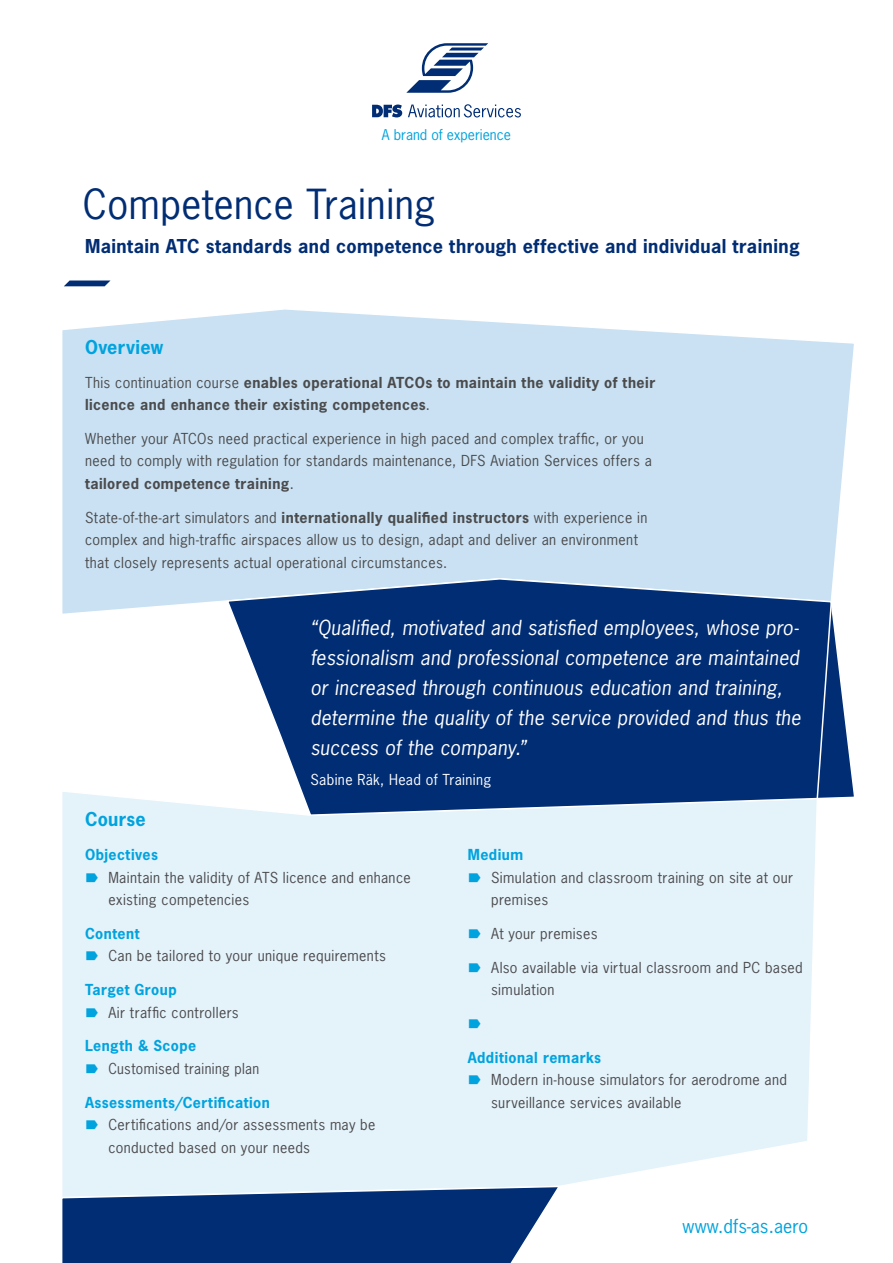
<style>
.page{position:relative;width:893px;height:1263px;background:#fff}
.page>*{position:absolute;margin:0;border:0;box-sizing:border-box;transform-origin:0 0}
.Dokument_Headline_Du{font:39px "News Gothic Std";letter-spacing:.01em;color:#002d74}
.Zitat_Text_13pt{font:italic 19.5px/30px "News Gothic Std";letter-spacing:.015em;color:#fff}
.Dokument_Subheadline{font:700 18px "News Gothic Std";letter-spacing:.025em;color:#002d74}
.t1{font:18px "News Gothic Std";letter-spacing:.005em;color:#00a3de}
.Text_Headline_Hellbl{font:700 18px "News Gothic Std";letter-spacing:.015em;color:#00a3de}
.Text_9_5pt_85__Schwa{font:14.25px/22.5px "News Gothic Std";letter-spacing:.03em;color:#4b4b4d}
.Text_9_5pt_85__Schwa-2{font:700 14.25px/22.5px "News Gothic Std";letter-spacing:.03em;color:#4b4b4d}
.Text_Zwischen-Headli{font:700 14.25px "News Gothic Std";letter-spacing:.03em;color:#00a3de}
.Zitat_Name_9_5pt{font:14.25px "News Gothic Std";letter-spacing:.03em;color:#fff}
.t2{font:13.95px "News Gothic Std";color:#00a3de}
.s1{font-weight:400}
.s2{font-weight:700}
</style>
<div class="page">
<div style="left:62px;top:792px;width:754px;height:393px;background:#e4f2fa"></div>
<svg style="left:62px;top:309px;width:792px;height:305px;background:#cde3f3"></svg>
<svg style="left:225px;top:577px;width:629px;height:240px;background:#2b528d"></svg>
<svg style="left:62px;top:1185px;width:499px;height:78px;background:#244c88"></svg>
<svg style="left:816px;top:600px;width:17px;height:200px;background:#1c4483"></svg>
<svg style="left:406px;top:43px;width:82px;height:50px"></svg>
<svg style="left:372px;top:105px;width:30px;height:12px"></svg>
<svg style="left:408px;top:104px;width:113px;height:13px"></svg>
<svg style="left:64px;top:280px;width:47px;height:6px"></svg>
<svg style="left:86px;top:873px;width:12px;height:9px"></svg>
<svg style="left:86px;top:952px;width:12px;height:9px"></svg>
<svg style="left:86px;top:1008px;width:12px;height:9px"></svg>
<svg style="left:86px;top:1064px;width:12px;height:9px"></svg>
<svg style="left:86px;top:1120px;width:12px;height:9px"></svg>
<svg style="left:469px;top:873px;width:11px;height:9px"></svg>
<svg style="left:469px;top:929px;width:11px;height:9px"></svg>
<svg style="left:469px;top:963px;width:11px;height:9px"></svg>
<svg style="left:469px;top:1019px;width:11px;height:9px"></svg>
<svg style="left:469px;top:1075px;width:11px;height:9px"></svg>
<p class="t2" style="left:382px;top:126px;width:131px">A brand of experience</p>
<p class="Dokument_Headline_Du" style="left:83px;top:179px;width:354px">Competence Training</p>
<p class="Dokument_Subheadline" style="left:85px;top:234px;width:716px">Maintain ATC standards and competence through effective and individual training</p>
<p class="Text_Headline_Hellbl" style="left:85px;top:335px;width:80px">Overview</p>
<p class="Text_9_5pt_85__Schwa-2" style="left:85px;top:371px;width:572px"><span class="s1">This continuation course</span> enables operational ATCOs to maintain the validity of their licence and enhance their existing competences<span class="s1">.</span></p>
<p class="Text_9_5pt_85__Schwa" style="left:85px;top:427px;width:568px">Whether your ATCOs need practical experience in high paced and complex traffic, or you need to comply with regulation for standards maintenance, DFS Aviation Services offers a <span class="s2">tailored competence training</span>.</p>
<p class="Text_9_5pt_85__Schwa" style="left:85px;top:506px;width:564px">State-of-the-art simulators and <span class="s2">internationally qualified instructors</span> with experience in complex and high-traffic airspaces allow us to design, adapt and deliver an environment that closely represents actual operational circumstances.</p>
<p class="Zitat_Text_13pt" style="left:310px;top:613px;width:492px">“Qualified, motivated and satisfied employees, whose pro&shy;fessionalism and professional competence are maintained or increased through continuous education and training, determine the quality of the service provided and thus the success of the company.”</p>
<p class="Zitat_Name_9_5pt" style="left:310px;top:771px;width:182px">Sabine Räk, Head of Training</p>
<p class="Text_Headline_Hellbl" style="left:85px;top:808px;width:62px">Course</p>
<p class="Text_Zwischen-Headli" style="left:85px;top:845px;width:74px">Objectives</p>
<p class="Text_9_5pt_85__Schwa" style="left:108px;top:866px;width:304px">Maintain the validity of ATS licence and enhance existing competencies</p>
<p class="Text_Zwischen-Headli" style="left:85px;top:924px;width:56px">Content</p>
<p class="Text_9_5pt_85__Schwa" style="left:108px;top:945px;width:279px">Can be tailored to your unique requirements</p>
<p class="Text_Zwischen-Headli" style="left:85px;top:980px;width:93px">Target Group</p>
<p class="Text_9_5pt_85__Schwa" style="left:108px;top:1001px;width:132px">Air traffic controllers</p>
<p class="Text_Zwischen-Headli" style="left:85px;top:1036px;width:113px">Length &amp; Scope</p>
<p class="Text_9_5pt_85__Schwa" style="left:108px;top:1057px;width:152px">Customised training plan</p>
<p class="Text_Zwischen-Headli" style="left:85px;top:1093px;width:186px">Assessments/Certification</p>
<p class="Text_9_5pt_85__Schwa" style="left:108px;top:1113px;width:269px">Certifications and/or assessments may be conducted based on your needs</p>
<p class="Text_Zwischen-Headli" style="left:468px;top:845px;width:57px">Medium</p>
<p class="Text_9_5pt_85__Schwa" style="left:491px;top:866px;width:304px">Simulation and classroom training on site at our premises</p>
<p class="Text_9_5pt_85__Schwa" style="left:491px;top:922px;width:108px">At your premises</p>
<p class="Text_9_5pt_85__Schwa" style="left:491px;top:956px;width:313px">Also available via virtual classroom and PC based simulation</p>
<p class="Text_Zwischen-Headli" style="left:468px;top:1048px;width:135px">Additional remarks</p>
<p class="Text_9_5pt_85__Schwa" style="left:491px;top:1068px;width:297px">Modern in-house simulators for aerodrome and surveillance services available</p>
<p class="t1" style="left:683px;top:1215px;width:127px">www.dfs-as.aero</p>
</div>
